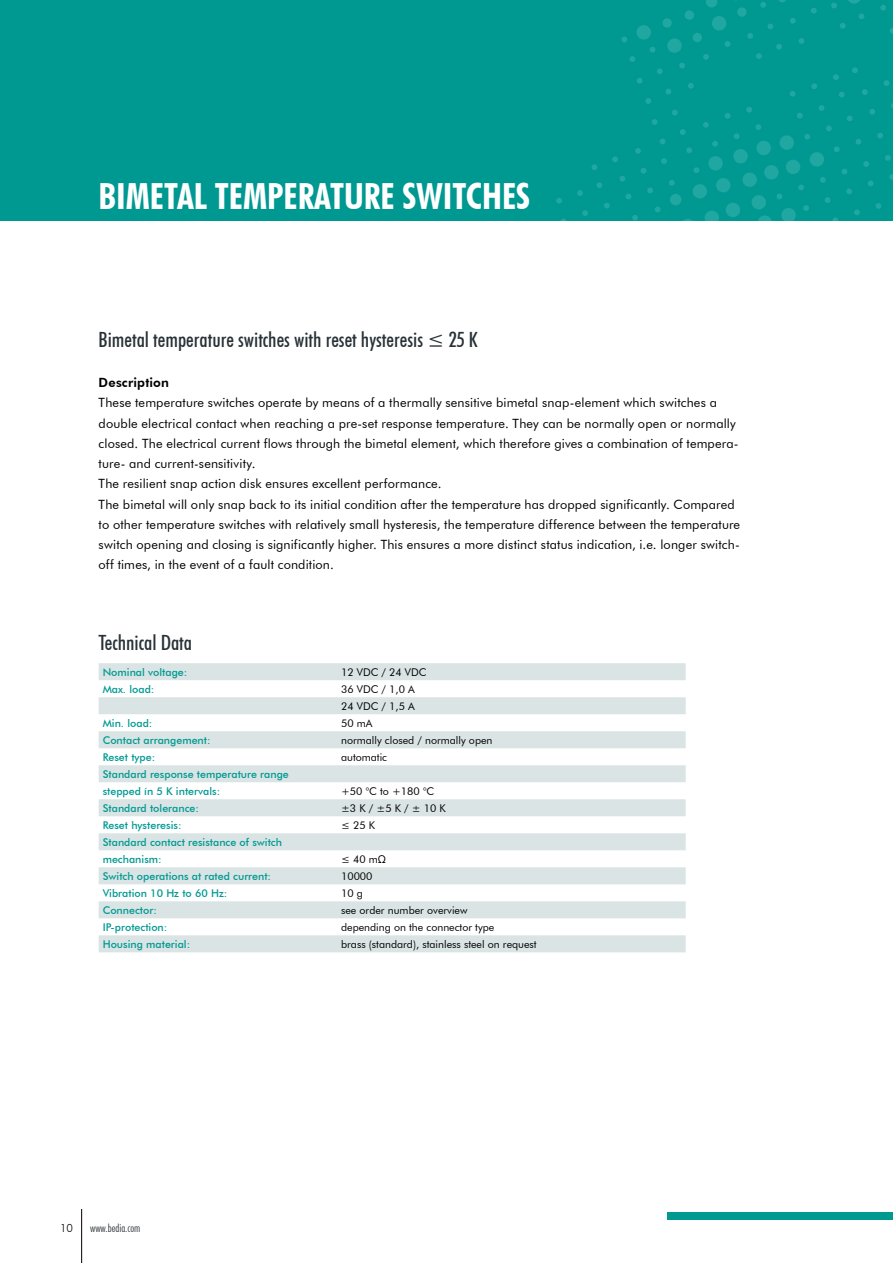
<style>
.page{position:relative;width:893px;height:1263px;background:#fff}
.page>*{position:absolute;margin:0;border:0;box-sizing:border-box;transform-origin:0 0}
.t1{font:700 condensed 36px "Futura BT";color:#fff}
.t2{font:500 condensed 21px "Futura BT";color:#273136}
.t3{font:12.75px/20.2px "Futura BT";letter-spacing:.01em;color:#000}
.t4{font:800 12.75px "Futura BT";letter-spacing:.015em;color:#000}
.t5{font:300 condensed 11.25px "Futura BT";color:#273136}
.t6{font:300 11.25px "Futura BT";color:#000}
.t7{font:500 10.65px/17px "Futura BT";color:#009992}
.t8{font:10.65px/17px "Futura BT";color:#000}
</style>
<div class="page">
<div style="left:0;top:0;width:893px;height:221px;background:#009992"></div>
<svg style="left:746px;top:107px;width:6px;height:6px"></svg>
<svg style="left:790px;top:91px;width:5px;height:6px"></svg>
<svg style="left:811px;top:83px;width:6px;height:6px"></svg>
<svg style="left:833px;top:74px;width:6px;height:6px"></svg>
<svg style="left:703px;top:122px;width:6px;height:6px"></svg>
<svg style="left:725px;top:113px;width:5px;height:6px"></svg>
<svg style="left:852px;top:67px;width:6px;height:6px"></svg>
<svg style="left:797px;top:113px;width:6px;height:6px"></svg>
<svg style="left:819px;top:105px;width:5px;height:6px"></svg>
<svg style="left:862px;top:89px;width:6px;height:6px"></svg>
<svg style="left:884px;top:80px;width:5px;height:6px"></svg>
<svg style="left:686px;top:147px;width:6px;height:6px"></svg>
<svg style="left:712px;top:141px;width:6px;height:6px"></svg>
<svg style="left:734px;top:133px;width:6px;height:6px"></svg>
<svg style="left:755px;top:124px;width:6px;height:6px"></svg>
<svg style="left:556px;top:198px;width:6px;height:6px"></svg>
<svg style="left:577px;top:190px;width:6px;height:6px"></svg>
<svg style="left:619px;top:176px;width:6px;height:6px"></svg>
<svg style="left:641px;top:168px;width:5px;height:6px"></svg>
<svg style="left:661px;top:158px;width:6px;height:6px"></svg>
<svg style="left:804px;top:134px;width:6px;height:6px"></svg>
<svg style="left:826px;top:125px;width:6px;height:6px"></svg>
<svg style="left:869px;top:109px;width:6px;height:6px"></svg>
<svg style="left:647px;top:187px;width:6px;height:6px"></svg>
<svg style="left:669px;top:180px;width:6px;height:6px"></svg>
<svg style="left:694px;top:167px;width:5px;height:6px"></svg>
<svg style="left:582px;top:210px;width:6px;height:6px"></svg>
<svg style="left:604px;top:203px;width:6px;height:5px"></svg>
<svg style="left:626px;top:194px;width:5px;height:5px"></svg>
<svg style="left:655px;top:207px;width:5px;height:5px"></svg>
<svg style="left:632px;top:215px;width:6px;height:6px"></svg>
<svg style="left:854px;top:209px;width:6px;height:6px"></svg>
<svg style="left:832px;top:217px;width:6px;height:4px"></svg>
<svg style="left:876px;top:203px;width:5px;height:6px"></svg>
<svg style="left:868px;top:181px;width:6px;height:5px"></svg>
<svg style="left:846px;top:188px;width:6px;height:6px"></svg>
<svg style="left:825px;top:197px;width:5px;height:6px"></svg>
<svg style="left:803px;top:205px;width:6px;height:6px"></svg>
<svg style="left:889px;top:174px;width:4px;height:6px"></svg>
<svg style="left:680px;top:129px;width:6px;height:6px"></svg>
<svg style="left:672px;top:110px;width:6px;height:5px"></svg>
<svg style="left:665px;top:89px;width:6px;height:5px"></svg>
<svg style="left:657px;top:68px;width:6px;height:6px"></svg>
<svg style="left:650px;top:47px;width:5px;height:6px"></svg>
<svg style="left:688px;top:83px;width:6px;height:6px"></svg>
<svg style="left:679px;top:63px;width:6px;height:5px"></svg>
<svg style="left:703px;top:54px;width:6px;height:6px"></svg>
<svg style="left:725px;top:41px;width:5px;height:6px"></svg>
<svg style="left:660px;top:139px;width:5px;height:5px"></svg>
<svg style="left:652px;top:119px;width:6px;height:6px"></svg>
<svg style="left:645px;top:98px;width:6px;height:6px"></svg>
<svg style="left:637px;top:78px;width:5px;height:6px"></svg>
<svg style="left:629px;top:56px;width:6px;height:6px"></svg>
<svg style="left:621px;top:37px;width:6px;height:5px"></svg>
<svg style="left:776px;top:44px;width:6px;height:6px"></svg>
<svg style="left:767px;top:24px;width:6px;height:5px"></svg>
<svg style="left:760px;top:2px;width:6px;height:6px"></svg>
<svg style="left:799px;top:38px;width:5px;height:6px"></svg>
<svg style="left:790px;top:18px;width:6px;height:6px"></svg>
<svg style="left:811px;top:8px;width:6px;height:5px"></svg>
<svg style="left:756px;top:53px;width:6px;height:6px"></svg>
<svg style="left:747px;top:33px;width:6px;height:6px"></svg>
<svg style="left:840px;top:23px;width:6px;height:6px"></svg>
<svg style="left:831px;top:3px;width:6px;height:5px"></svg>
<svg style="left:859px;top:13px;width:5px;height:6px"></svg>
<svg style="left:880px;top:5px;width:6px;height:6px"></svg>
<svg style="left:890px;top:28px;width:3px;height:6px"></svg>
<svg style="left:848px;top:0;width:12px;height:4px"></svg>
<div style="left:733px;top:149px;width:15px;height:14px;background:#21a7a1;border-radius:50%"></div>
<div style="left:708px;top:156px;width:15px;height:15px;background:#21a7a1;border-radius:50%"></div>
<div style="left:716px;top:178px;width:14px;height:14px;background:#21a7a1;border-radius:50%"></div>
<div style="left:693px;top:184px;width:14px;height:15px;background:#21a7a1;border-radius:50%"></div>
<svg style="left:705px;top:211px;width:14px;height:14px"></svg>
<svg style="left:680px;top:219px;width:15px;height:14px"></svg>
<div style="left:726px;top:203px;width:14px;height:14px;background:#21a7a1;border-radius:50%"></div>
<svg style="left:706px;top:0;width:11px;height:8px"></svg>
<div style="left:693px;top:33px;width:9px;height:9px;background:#21a7a1;border-radius:50%"></div>
<svg style="left:662px;top:18px;width:10px;height:10px"></svg>
<svg style="left:847px;top:116px;width:5px;height:5px"></svg>
<svg style="left:839px;top:92px;width:6px;height:5px"></svg>
<svg style="left:596px;top:182px;width:6px;height:6px"></svg>
<svg style="left:855px;top:139px;width:6px;height:6px"></svg>
<svg style="left:834px;top:146px;width:6px;height:6px"></svg>
<svg style="left:877px;top:133px;width:6px;height:5px"></svg>
<svg style="left:863px;top:161px;width:6px;height:6px"></svg>
<svg style="left:842px;top:169px;width:5px;height:5px"></svg>
<svg style="left:820px;top:177px;width:6px;height:6px"></svg>
<svg style="left:798px;top:185px;width:6px;height:5px"></svg>
<svg style="left:776px;top:194px;width:6px;height:5px"></svg>
<svg style="left:885px;top:155px;width:6px;height:6px"></svg>
<svg style="left:612px;top:156px;width:6px;height:6px"></svg>
<svg style="left:635px;top:148px;width:6px;height:6px"></svg>
<svg style="left:592px;top:164px;width:5px;height:6px"></svg>
<div style="left:670px;top:194px;width:11px;height:11px;background:#21a7a1;border-radius:50%"></div>
<svg style="left:737px;top:7px;width:10px;height:10px"></svg>
<svg style="left:778px;top:0;width:8px;height:2px"></svg>
<div style="left:685px;top:10px;width:9px;height:10px;background:#21a7a1;border-radius:50%"></div>
<svg style="left:667px;top:38px;width:15px;height:15px"></svg>
<div style="left:712px;top:16px;width:14px;height:14px;background:#21a7a1;border-radius:50%"></div>
<div style="left:636px;top:25px;width:15px;height:15px;background:#21a7a1;border-radius:50%"></div>
<div style="left:742px;top:172px;width:15px;height:15px;background:#21a7a1;border-radius:50%"></div>
<div style="left:764px;top:165px;width:15px;height:14px;background:#21a7a1;border-radius:50%"></div>
<div style="left:786px;top:160px;width:14px;height:14px;background:#21a7a1;border-radius:50%"></div>
<div style="left:810px;top:152px;width:14px;height:15px;background:#21a7a1;border-radius:50%"></div>
<div style="left:756px;top:141px;width:15px;height:14px;background:#21a7a1;border-radius:50%"></div>
<div style="left:779px;top:135px;width:15px;height:15px;background:#21a7a1;border-radius:50%"></div>
<div style="left:752px;top:195px;width:14px;height:15px;background:#21a7a1;border-radius:50%"></div>
<svg style="left:758px;top:215px;width:14px;height:15px"></svg>
<div style="left:781px;top:208px;width:15px;height:14px;background:#21a7a1;border-radius:50%"></div>
<hr style="left:81px;top:1209px;width:1px;height:54px;background:#000">
<div style="left:667px;top:1212px;width:226px;height:7px;background:#009992"></div>
<svg style="left:99px;top:663px;width:587px;height:289px;fill:#e1e9e9"></svg>
<h1 class="t1" style="left:99px;top:183px;width:433px">BIMETAL TEMPERATURE SWITCHES</h1>
<h2 class="t2" style="left:99px;top:327px;width:381px">Bimetal temperature switches with reset hysteresis ≤ 25 K</h2>
<p class="t4" style="left:99px;top:377px;width:72px">Description</p>
<p class="t3" style="left:99px;top:394px;width:643px">These temperature switches operate by means of a thermally sensitive bimetal snap-element which switches a double electrical contact when reaching a pre-set response temperature. They can be normally open or normally closed. The electrical current flows through the bimetal element, which therefore gives a combination of tempera&shy;ture- and current-sensitivity.<br>The resilient snap action disk ensures excellent performance.<br>The bimetal will only snap back to its initial condition after the temperature has dropped significantly. Compared to other temperature switches with relatively small hysteresis, the temperature difference between the temperature switch opening and closing is significantly higher. This ensures a more distinct status indication, i.e. longer switch&shy;off times, in the event of a fault condition.</p>
<h2 class="t2" style="left:99px;top:633px;width:95px">Technical Data</h2>
<p class="t7" style="left:103px;top:664px;width:86px">Nominal voltage:</p>
<p class="t8" style="left:341px;top:663px;width:87px">12 VDC / 24 VDC</p>
<p class="t7" style="left:103px;top:681px;width:53px">Max. load:</p>
<p class="t8" style="left:341px;top:680px;width:75px">36 VDC / 1,0 A<br>24 VDC / 1,5 A</p>
<p class="t7" style="left:103px;top:715px;width:51px">Min. load:</p>
<p class="t8" style="left:341px;top:714px;width:33px">50 mA</p>
<p class="t7" style="left:103px;top:732px;width:109px">Contact arrangement:</p>
<p class="t8" style="left:341px;top:731px;width:153px">normally closed / normally open</p>
<p class="t7" style="left:103px;top:749px;width:54px">Reset type:</p>
<p class="t8" style="left:341px;top:749px;width:47px">automatic</p>
<p class="t7" style="left:103px;top:766px;width:188px">Standard response temperature range stepped ín 5 K intervals:</p>
<p class="t8" style="left:341px;top:782px;width:95px">+50 °C to +180 °C</p>
<p class="t7" style="left:103px;top:800px;width:98px">Standard tolerance:</p>
<p class="t8" style="left:341px;top:799px;width:106px">±3 K / ±5 K / ± 10 K</p>
<p class="t7" style="left:103px;top:817px;width:80px">Reset hysteresis:</p>
<p class="t8" style="left:341px;top:816px;width:36px">≤ 25 K</p>
<p class="t7" style="left:103px;top:834px;width:181px">Standard contact resistance of switch mechanism:</p>
<p class="t8" style="left:341px;top:850px;width:47px">≤ 40 mΩ</p>
<p class="t7" style="left:103px;top:868px;width:170px">Switch operations at rated current:</p>
<p class="t8" style="left:341px;top:867px;width:33px">10000</p>
<p class="t7" style="left:103px;top:885px;width:126px">Vibration 10 Hz to 60 Hz:</p>
<p class="t8" style="left:341px;top:884px;width:23px">10 g</p>
<p class="t7" style="left:103px;top:902px;width:56px">Connector:</p>
<p class="t8" style="left:341px;top:902px;width:128px">see order number overview</p>
<p class="t7" style="left:103px;top:919px;width:66px">IP-protection:</p>
<p class="t8" style="left:341px;top:919px;width:155px">depending on the connector type</p>
<p class="t7" style="left:103px;top:936px;width:89px">Housing material:</p>
<p class="t8" style="left:341px;top:936px;width:197px">brass (standard), stainless steel on request</p>
<p class="t6" style="left:60px;top:1223px;width:14px">10</p>
<p class="t5" style="left:90px;top:1223px;width:52px">www.bedia.com</p>
</div>
